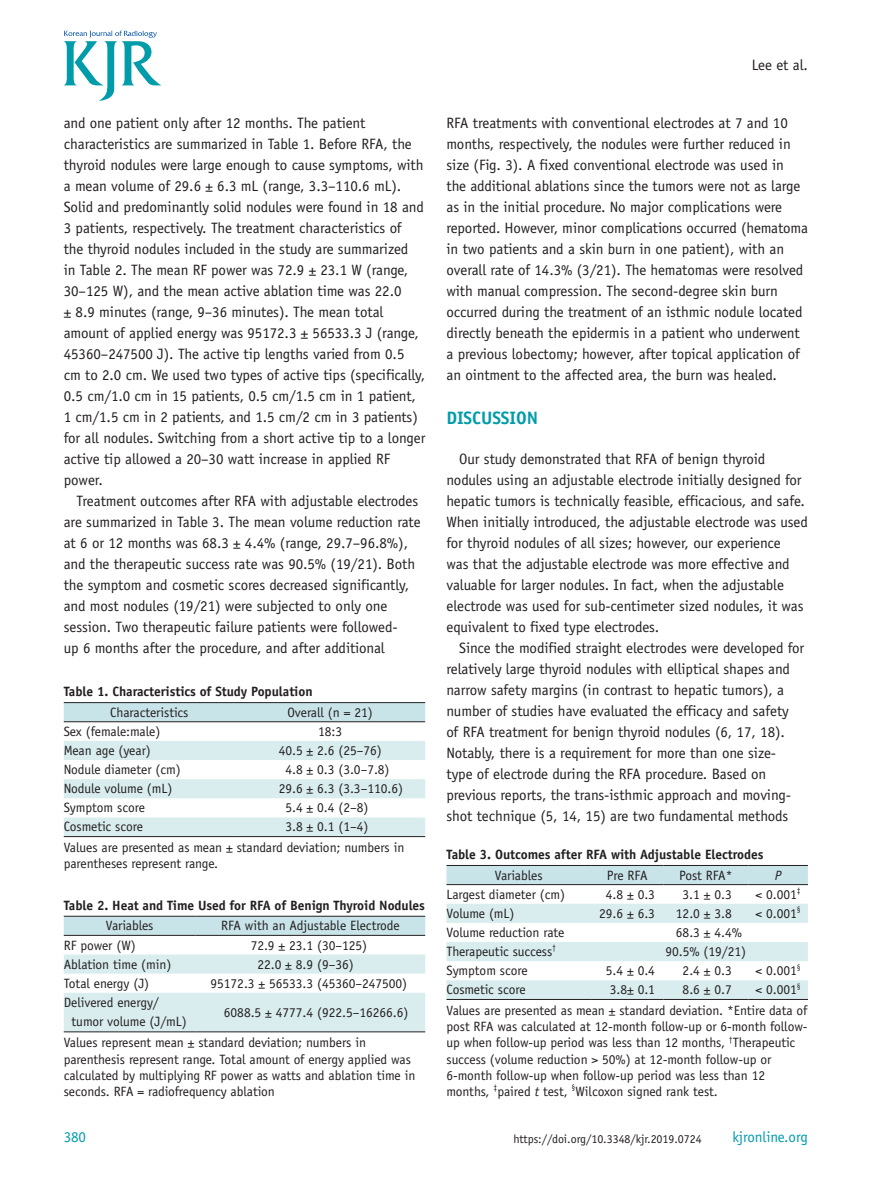
<style>
.page{position:relative;width:893px;height:1191px;background:#fff}
.page>*{position:absolute;margin:0;border:0;box-sizing:border-box;transform-origin:0 0}
.t1{font:700 18px "Officina Sans Std";letter-spacing:-.005em;color:#009caa}
.t2{font:15px/21px "Officina Sans Std";letter-spacing:-.005em;color:#231f20}
.t3{font:15px "Officina Sans Std";letter-spacing:-.005em;color:#009caa}
.t4{font:13.5px/16.2px "Officina Sans Std";letter-spacing:-.005em;color:#231f20}
.t5{font:700 13.5px "Officina Sans Std";letter-spacing:-.005em;color:#231f20}
.t6{font:italic 13.5px "Officina Sans Std";color:#231f20}
.t7{font:12px "Officina Sans Std";letter-spacing:-.005em;color:#231f20}
.s1{font-style:italic}
</style>
<div class="page">
<svg style="left:64px;top:31px;width:97px;height:70px"></svg>
<div style="left:64px;top:703px;width:361px;height:18px;background:#c9e4e9"></div>
<svg style="left:64px;top:741px;width:361px;height:95px"></svg>
<hr style="left:64px;top:702px;width:171px;height:1px;background:#231f20">
<hr style="left:235px;top:702px;width:190px;height:1px;background:#231f20">
<hr style="left:64px;top:836px;width:171px;height:1px;background:#231f20">
<hr style="left:235px;top:836px;width:190px;height:1px;background:#231f20">
<hr style="left:64px;top:721px;width:171px;height:1px;background:#231f20">
<hr style="left:235px;top:721px;width:190px;height:1px;background:#231f20">
<div style="left:446px;top:866px;width:362px;height:18px;background:#c9e4e9"></div>
<svg style="left:446px;top:904px;width:362px;height:95px"></svg>
<hr style="left:446px;top:865px;width:145px;height:1px;background:#231f20">
<hr style="left:591px;top:865px;width:72px;height:1px;background:#231f20">
<hr style="left:663px;top:865px;width:85px;height:1px;background:#231f20">
<hr style="left:748px;top:865px;width:60px;height:1px;background:#231f20">
<hr style="left:446px;top:999px;width:145px;height:1px;background:#231f20">
<hr style="left:591px;top:999px;width:72px;height:1px;background:#231f20">
<hr style="left:663px;top:999px;width:85px;height:1px;background:#231f20">
<hr style="left:748px;top:999px;width:60px;height:1px;background:#231f20">
<hr style="left:446px;top:884px;width:145px;height:1px;background:#231f20">
<hr style="left:591px;top:884px;width:72px;height:1px;background:#231f20">
<hr style="left:663px;top:884px;width:85px;height:1px;background:#231f20">
<hr style="left:748px;top:884px;width:60px;height:1px;background:#231f20">
<div style="left:64px;top:917px;width:361px;height:18px;background:#c9e4e9"></div>
<svg style="left:64px;top:954px;width:361px;height:77px"></svg>
<hr style="left:64px;top:916px;width:132px;height:1px;background:#231f20">
<hr style="left:196px;top:916px;width:229px;height:1px;background:#231f20">
<hr style="left:64px;top:1031px;width:132px;height:1px;background:#231f20">
<hr style="left:196px;top:1031px;width:229px;height:1px;background:#231f20">
<hr style="left:64px;top:935px;width:132px;height:1px;background:#231f20">
<hr style="left:196px;top:935px;width:229px;height:1px;background:#231f20">
<p class="t2" style="left:64px;top:112px;width:363px">and one patient only after 12 months. The patient characteristics are summarized in Table 1. Before RFA, the thyroid nodules were large enough to cause symptoms, with a mean volume of 29.6 ± 6.3 mL (range, 3.3–110.6 mL).<br>Solid and predominantly solid nodules were found in 18 and 3 patients, respectively. The treatment characteristics of<br>the thyroid nodules included in the study are summarized<br>in Table 2. The mean RF power was 72.9 ± 23.1 W (range, 30–125 W), and the mean active ablation time was 22.0<br>± 8.9 minutes (range, 9–36 minutes). The mean total amount of applied energy was 95172.3 ± 56533.3 J (range, 45360–247500 J). The active tip lengths varied from 0.5<br>cm to 2.0 cm. We used two types of active tips (specifically, 0.5 cm/1.0 cm in 15 patients, 0.5 cm/1.5 cm in 1 patient, 1 cm/1.5 cm in 2 patients, and 1.5 cm/2 cm in 3 patients) for all nodules. Switching from a short active tip to a longer active tip allowed a 20–30 watt increase in applied RF power.</p>
<p class="t2" style="left:64px;top:490px;width:358px;text-indent:13px">Treatment outcomes after RFA with adjustable electrodes are summarized in Table 3. The mean volume reduction rate at 6 or 12 months was 68.3 ± 4.4% (range, 29.7–96.8%), and the therapeutic success rate was 90.5% (19/21). Both the symptom and cosmetic scores decreased significantly, and most nodules (19/21) were subjected to only one session. Two therapeutic failure patients were followed-<br>up 6 months after the procedure, and after additional</p>
<p class="t5" style="left:64px;top:683px;width:250px">Table 1. Characteristics of Study Population</p>
<p class="t4" style="left:110px;top:704px;width:80px">Characteristics</p>
<p class="t4" style="left:287px;top:704px;width:87px">Overall (n = 21)</p>
<p class="t4" style="left:64px;top:723px;width:98px">Sex (female:male)</p>
<p class="t4" style="left:318px;top:723px;width:26px">18:3</p>
<p class="t4" style="left:64px;top:742px;width:89px">Mean age (year)</p>
<p class="t4" style="left:279px;top:742px;width:105px">40.5 ± 2.6 (25–76)</p>
<p class="t4" style="left:64px;top:761px;width:118px">Nodule diameter (cm)</p>
<p class="t4" style="left:285px;top:761px;width:106px">4.8 ± 0.3 (3.0–7.8)</p>
<p class="t4" style="left:64px;top:780px;width:110px">Nodule volume (mL)</p>
<p class="t4" style="left:279px;top:780px;width:126px">29.6 ± 6.3 (3.3–110.6)</p>
<p class="t4" style="left:64px;top:799px;width:83px">Symptom score</p>
<p class="t4" style="left:285px;top:799px;width:85px">5.4 ± 0.4 (2–8)</p>
<p class="t4" style="left:64px;top:818px;width:81px">Cosmetic score</p>
<p class="t4" style="left:64px;top:816px;width:342px;line-height:20.7px;text-indent:222px">3.8 ± 0.1 (1–4)<br>Values are presented as mean ± standard deviation; numbers in</p>
<p class="t4" style="left:64px;top:855px;width:156px">parentheses represent range.</p>
<p class="t5" style="left:64px;top:896px;width:363px">Table 2. Heat and Time Used for RFA of Benign Thyroid Nodules</p>
<p class="t4" style="left:106px;top:917px;width:49px">Variables</p>
<p class="t4" style="left:221px;top:917px;width:180px">RFA with an Adjustable Electrode</p>
<p class="t4" style="left:64px;top:937px;width:74px">RF power (W)</p>
<p class="t4" style="left:251px;top:937px;width:118px">72.9 ± 23.1 (30–125)</p>
<p class="t4" style="left:64px;top:956px;width:109px">Ablation time (min)</p>
<p class="t4" style="left:257px;top:956px;width:98px">22.0 ± 8.9 (9–36)</p>
<p class="t4" style="left:64px;top:975px;width:87px">Total energy (J)</p>
<p class="t4" style="left:211px;top:975px;width:198px">95172.3 ± 56533.3 (45360–247500)</p>
<p class="t4" style="left:72px;top:993px;width:117px;line-height:18.8px;text-indent:-8px">Delivered energy/ tumor volume (J/mL)</p>
<p class="t4" style="left:224px;top:1004px;width:186px">6088.5 ± 4777.4 (922.5–16266.6)</p>
<p class="t4" style="left:64px;top:1034px;width:353px">Values represent mean ± standard deviation; numbers in parenthesis represent range. Total amount of energy applied was calculated by multiplying RF power as watts and ablation time in seconds. RFA = radiofrequency ablation</p>
<p class="t3" style="left:64px;top:1128px;width:24px">380</p>
<p class="t2" style="left:752px;top:54px;width:58px">Lee et al.</p>
<p class="t2" style="left:446px;top:112px;width:363px">RFA treatments with conventional electrodes at 7 and 10 months, respectively, the nodules were further reduced in size (Fig. 3). A fixed conventional electrode was used in<br>the additional ablations since the tumors were not as large as in the initial procedure. No major complications were reported. However, minor complications occurred (hematoma in two patients and a skin burn in one patient), with an overall rate of 14.3% (3/21). The hematomas were resolved with manual compression. The second-degree skin burn occurred during the treatment of an isthmic nodule located directly beneath the epidermis in a patient who underwent a previous lobectomy; however, after topical application of an ointment to the affected area, the burn was healed.</p>
<p class="t1" style="left:446px;top:407px;width:93px">DISCUSSION</p>
<p class="t2" style="left:446px;top:448px;width:363px;text-indent:13px">Our study demonstrated that RFA of benign thyroid nodules using an adjustable electrode initially designed for hepatic tumors is technically feasible, efficacious, and safe.<br>When initially introduced, the adjustable electrode was used for thyroid nodules of all sizes; however, our experience<br>was that the adjustable electrode was more effective and valuable for larger nodules. In fact, when the adjustable electrode was used for sub-centimeter sized nodules, it was equivalent to fixed type electrodes.</p>
<p class="t2" style="left:446px;top:637px;width:359px;text-indent:13px">Since the modified straight electrodes were developed for relatively large thyroid nodules with elliptical shapes and narrow safety margins (in contrast to hepatic tumors), a number of studies have evaluated the efficacy and safety of RFA treatment for benign thyroid nodules (6, 17, 18).<br>Notably, there is a requirement for more than one size&shy;type of electrode during the RFA procedure. Based on previous reports, the trans-isthmic approach and moving&shy;shot technique (5, 14, 15) are two fundamental methods</p>
<p class="t5" style="left:446px;top:846px;width:318px">Table 3. Outcomes after RFA with Adjustable Electrodes</p>
<p class="t4" style="left:495px;top:867px;width:49px">Variables</p>
<p class="t4" style="left:607px;top:867px;width:42px">Pre RFA</p>
<p class="t4" style="left:679px;top:867px;width:55px">Post RFA*</p>
<p class="t6" style="left:775px;top:867px;width:8px">P</p>
<p class="t4" style="left:446px;top:886px;width:120px">Largest diameter (cm)</p>
<p class="t4" style="left:606px;top:886px;width:51px">4.8 ± 0.3</p>
<p class="t4" style="left:683px;top:886px;width:51px">3.1 ± 0.3</p>
<p class="t4" style="left:755px;top:886px;width:47px">&lt; 0.001<sup>‡</sup></p>
<p class="t4" style="left:446px;top:905px;width:70px">Volume (mL)</p>
<p class="t4" style="left:599px;top:905px;width:57px">29.6 ± 6.3</p>
<p class="t4" style="left:676px;top:905px;width:57px">12.0 ± 3.8</p>
<p class="t4" style="left:756px;top:905px;width:47px">&lt; 0.001<sup>§</sup></p>
<p class="t4" style="left:446px;top:924px;width:119px">Volume reduction rate</p>
<p class="t4" style="left:676px;top:924px;width:68px">68.3 ± 4.4%</p>
<p class="t4" style="left:446px;top:943px;width:111px">Therapeutic success<sup>†</sup></p>
<p class="t4" style="left:665px;top:943px;width:82px">90.5% (19/21)</p>
<p class="t4" style="left:446px;top:962px;width:83px">Symptom score</p>
<p class="t4" style="left:606px;top:962px;width:51px">5.4 ± 0.4</p>
<p class="t4" style="left:683px;top:962px;width:51px">2.4 ± 0.3</p>
<p class="t4" style="left:756px;top:962px;width:47px">&lt; 0.001<sup>§</sup></p>
<p class="t4" style="left:446px;top:981px;width:81px">Cosmetic score</p>
<p class="t4" style="left:610px;top:981px;width:47px">3.8± 0.1</p>
<p class="t4" style="left:683px;top:981px;width:51px">8.6 ± 0.7</p>
<p class="t4" style="left:446px;top:979px;width:362px;line-height:20.7px;text-indent:309px">&lt; 0.001<sup>§<br></sup>Values are presented as mean ± standard deviation. *Entire data of</p>
<p class="t4" style="left:446px;top:1018px;width:363px">post RFA was calculated at 12-month follow-up or 6-month follow&shy;up when follow-up period was less than 12 months, <sup>†</sup>Therapeutic success (volume reduction &gt; 50%) at 12-month follow-up or 6-month follow-up when follow-up period was less than 12 months, <sup>‡</sup>paired <span class="s1">t</span> test, <sup>§</sup>Wilcoxon signed rank test.</p>
<p class="t7" style="left:513px;top:1132px;width:190px">https://doi.org/10.3348/kjr.2019.0724</p>
<p class="t3" style="left:732px;top:1128px;width:77px">kjronline.org</p>
</div>
